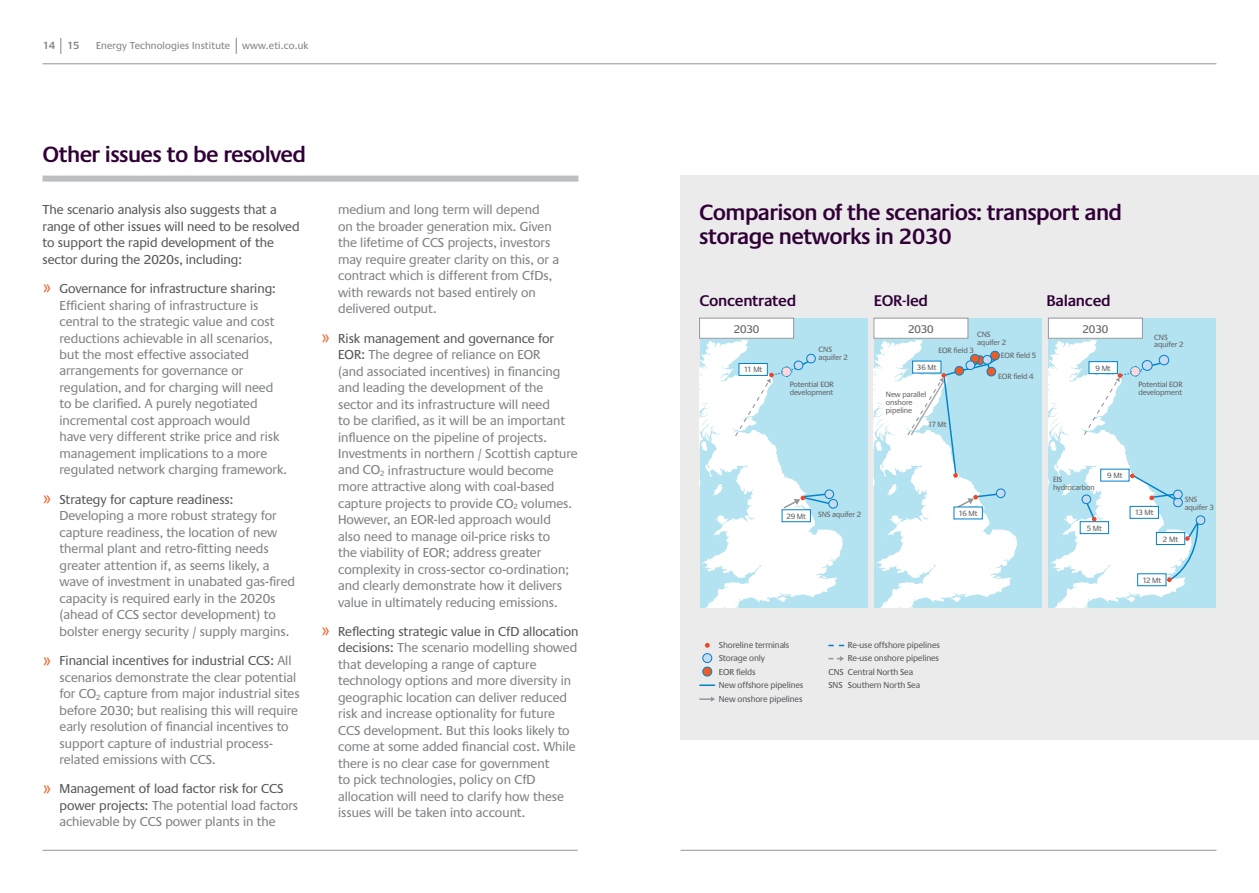
<style>
.page{position:relative;width:1259px;height:893px;background:#fff}
.page>*{position:absolute;margin:0;border:0;box-sizing:border-box;transform-origin:0 0}
.t1{font:600 22.5px/24px "Praxis LT Pro";letter-spacing:-.03em;color:#300036}
.t2{font:600 15.75px "Praxis LT Pro";letter-spacing:-.02em;color:#300036}
.t3{font:13.5px/16.5px "Praxis";color:#808285}
.t4{font:13.5px/16.5px "Praxis";color:#58595b}
.t5{font:11.55px "Praxis";letter-spacing:-.01em;color:#636466}
.t6{font:10.5px "Praxis";letter-spacing:.015em;color:#808285}
.t7{font:600 10.5px "Praxis LT Pro";color:#808285}
.t8{font:9px/13.5px "Praxis";letter-spacing:-.01em;color:#58595b}
.t9{font:7.95px/7.9px "Praxis";letter-spacing:-.01em;color:#636466}
.s1{font-size:18px;color:#f15a22}
.s2{color:#58595b}
</style>
<div class="page">
<hr style="left:43px;top:64px;width:1173px;height:1px;background:#939598">
<hr style="left:43px;top:850px;width:534px;height:1px;background:#939598">
<div style="left:43px;top:176px;width:535px;height:6px;background:#bcbec0"></div>
<svg style="left:61px;top:38px;width:1px;height:16px"></svg>
<svg style="left:236px;top:38px;width:1px;height:16px"></svg>
<div style="left:680px;top:176px;width:579px;height:564px;background:#ebebec"></div>
<div style="left:1048px;top:318px;width:168px;height:289px;background:#b3e2f0"></div>
<div style="left:1048px;top:318px;width:94px;height:20px;background:#fff"></div>
<div style="left:1048px;top:318px;width:94px;height:20px;border:1px solid #939598"></div>
<div style="left:1196px;top:516px;width:8px;height:8px;background:#c7dbf1;border-radius:50%"></div>
<div style="left:1196px;top:516px;width:9px;height:9px;border:1px solid #0081c8;border-radius:50%"></div>
<svg style="left:1048px;top:338px;width:152px;height:269px"></svg>
<div style="left:874px;top:318px;width:167px;height:289px;background:#b3e2f0"></div>
<div style="left:874px;top:318px;width:94px;height:20px;background:#fff"></div>
<div style="left:873px;top:318px;width:95px;height:20px;border:1px solid #939598"></div>
<svg style="left:874px;top:338px;width:143px;height:269px"></svg>
<svg style="left:705px;top:643px;width:5px;height:5px"></svg>
<div style="left:703px;top:654px;width:9px;height:9px;background:#c7dbf1;border-radius:50%"></div>
<div style="left:702px;top:653px;width:10px;height:10px;border:1px solid #0081c8;border-radius:50%"></div>
<div style="left:703px;top:667px;width:9px;height:9px;background:#f15a22;border-radius:50%"></div>
<div style="left:702px;top:667px;width:10px;height:9px;border:1px solid #0081c8;border-radius:50%"></div>
<svg style="left:699px;top:684px;width:16px;height:2px"></svg>
<svg style="left:699px;top:696px;width:16px;height:6px"></svg>
<svg style="left:828px;top:645px;width:16px;height:1px"></svg>
<svg style="left:828px;top:656px;width:16px;height:5px"></svg>
<hr style="left:680px;top:850px;width:536px;height:1px;background:#939598">
<div style="left:699px;top:318px;width:168px;height:289px;background:#b3e2f0"></div>
<div style="left:699px;top:318px;width:94px;height:20px;background:#fff"></div>
<div style="left:699px;top:318px;width:95px;height:20px;border:1px solid #939598"></div>
<svg style="left:699px;top:338px;width:144px;height:269px"></svg>
<p class="t7" style="left:43px;top:39px;width:38px">14 15</p>
<p class="t6" style="left:96px;top:40px;width:214px">Energy Technologies Institute www.eti.co.uk</p>
<h1 class="t1" style="left:43px;top:142px;width:265px">Other issues to be resolved</h1>
<p class="t4" style="left:43px;top:202px;width:258px">The scenario analysis also suggests that a range of other issues will need to be resolved to support the rapid development of the sector during the 2020s, including:</p>
<p class="t3" style="left:60px;top:281px;width:229px;text-indent:-17px"><span class="s1">»</span> <span class="s2">Governance for infrastructure sharing:<br></span>Efficient sharing of infrastructure is central to the strategic value and cost reductions achievable in all scenarios, but the most effective associated arrangements for governance or regulation, and for charging will need to be clarified. A purely negotiated incremental cost approach would<br>have very different strike price and risk management implications to a more regulated network charging framework.</p>
<p class="t3" style="left:60px;top:491px;width:237px;text-indent:-17px"><span class="s1">»</span> <span class="s2">Strategy for capture readiness:<br></span>Developing a more robust strategy for capture readiness, the location of new thermal plant and retro-fitting needs greater attention if, as seems likely, a wave of investment in unabated gas-fired capacity is required early in the 2020s (ahead of CCS sector development) to bolster energy security / supply margins.</p>
<p class="t3" style="left:60px;top:653px;width:242px;text-indent:-17px"><span class="s1">»</span> <span class="s2">Financial incentives for industrial CCS:</span> All scenarios demonstrate the clear potential for CO<sub>2</sub> capture from major industrial sites before 2030; but realising this will require early resolution of financial incentives to support capture of industrial process&shy;related emissions with CCS.</p>
<p class="t3" style="left:60px;top:781px;width:240px;text-indent:-17px"><span class="s1">»</span> <span class="s2">Management of load factor risk for CCS power projects:</span> The potential load factors achievable by CCS power plants in the</p>
<p class="t3" style="left:338px;top:202px;width:222px">medium and long term will depend<br>on the broader generation mix. Given the lifetime of CCS projects, investors may require greater clarity on this, or a contract which is different from CfDs, with rewards not based entirely on delivered output.</p>
<p class="t3" style="left:338px;top:330px;width:241px;text-indent:-17px"><span class="s1">»</span> <span class="s2">Risk management and governance for EOR:</span> The degree of reliance on EOR<br>(and associated incentives) in financing and leading the development of the sector and its infrastructure will need<br>to be clarified, as it will be an important influence on the pipeline of projects.<br>Investments in northern / Scottish capture and CO<sub>2</sub> infrastructure would become more attractive along with coal-based capture projects to provide CO<sub>2</sub> volumes.<br>However, an EOR-led approach would<br>also need to manage oil-price risks to<br>the viability of EOR; address greater complexity in cross-sector co-ordination; and clearly demonstrate how it delivers value in ultimately reducing emissions.</p>
<p class="t3" style="left:338px;top:623px;width:242px;text-indent:-17px"><span class="s1">»</span> <span class="s2">Reflecting strategic value in CfD allocation decisions:</span> The scenario modelling showed that developing a range of capture technology options and more diversity in geographic location can deliver reduced risk and increase optionality for future CCS development. But this looks likely to come at some added financial cost. While there is no clear case for government<br>to pick technologies, policy on CfD allocation will need to clarify how these issues will be taken into account.</p>
<h1 class="t1" style="left:699px;top:201px;width:424px">Comparison of the scenarios: transport and storage networks in 2030</h1>
<p class="t2" style="left:699px;top:291px;width:98px">Concentrated</p>
<p class="t2" style="left:873px;top:291px;width:56px">EOR-led</p>
<p class="t2" style="left:1046px;top:291px;width:66px">Balanced</p>
<p class="t5" style="left:734px;top:323px;width:27px">2030</p>
<p class="t9" style="left:744px;top:366px;width:20px">11 Mt</p>
<p class="t9" style="left:818px;top:345px;width:31px">CNS aquifer 2</p>
<p class="t5" style="left:908px;top:323px;width:27px">2030</p>
<p class="t9" style="left:917px;top:364px;width:21px">36 Mt</p>
<p class="t9" style="left:977px;top:331px;width:31px">CNS aquifer 2</p>
<p class="t9" style="left:998px;top:372px;width:37px">EOR field 4</p>
<p class="t9" style="left:938px;top:347px;width:37px">EOR field 3</p>
<p class="t9" style="left:1000px;top:351px;width:37px">EOR field 5</p>
<p class="t5" style="left:1082px;top:323px;width:27px">2030</p>
<p class="t9" style="left:1095px;top:364px;width:17px">9 Mt</p>
<p class="t9" style="left:1154px;top:333px;width:31px">CNS aquifer 2</p>
<p class="t9" style="left:789px;top:380px;width:46px">Potential EOR development</p>
<p class="t9" style="left:886px;top:391px;width:42px">New parallel onshore pipeline</p>
<p class="t9" style="left:1138px;top:380px;width:46px">Potential EOR development</p>
<p class="t9" style="left:928px;top:420px;width:20px">17 Mt</p>
<p class="t9" style="left:786px;top:512px;width:21px">29 Mt</p>
<p class="t9" style="left:818px;top:511px;width:45px">SNS aquifer 2</p>
<p class="t9" style="left:958px;top:509px;width:21px">16 Mt</p>
<p class="t9" style="left:1053px;top:475px;width:43px">EIS hydrocarbon</p>
<p class="t9" style="left:1107px;top:472px;width:17px">9 Mt</p>
<p class="t9" style="left:1086px;top:524px;width:17px">5 Mt</p>
<p class="t9" style="left:1134px;top:509px;width:20px">13 Mt</p>
<p class="t9" style="left:1184px;top:495px;width:31px">SNS aquifer 3</p>
<p class="t9" style="left:1163px;top:535px;width:17px">2 Mt</p>
<p class="t9" style="left:1142px;top:576px;width:21px">12 Mt</p>
<p class="t8" style="left:719px;top:638px;width:86px">Shoreline terminals<br>Storage only<br>EOR fields<br>New offshore pipelines<br>New onshore pipelines</p>
<p class="t8" style="left:848px;top:638px;width:93px">Re-use offshore pipelines</p>
<p class="t8" style="left:848px;top:652px;width:93px">Re-use onshore pipelines</p>
<p class="t8" style="left:828px;top:665px;width:86px">CNS Central North Sea</p>
<p class="t8" style="left:828px;top:679px;width:93px">SNS Southern North Sea</p>
</div>
